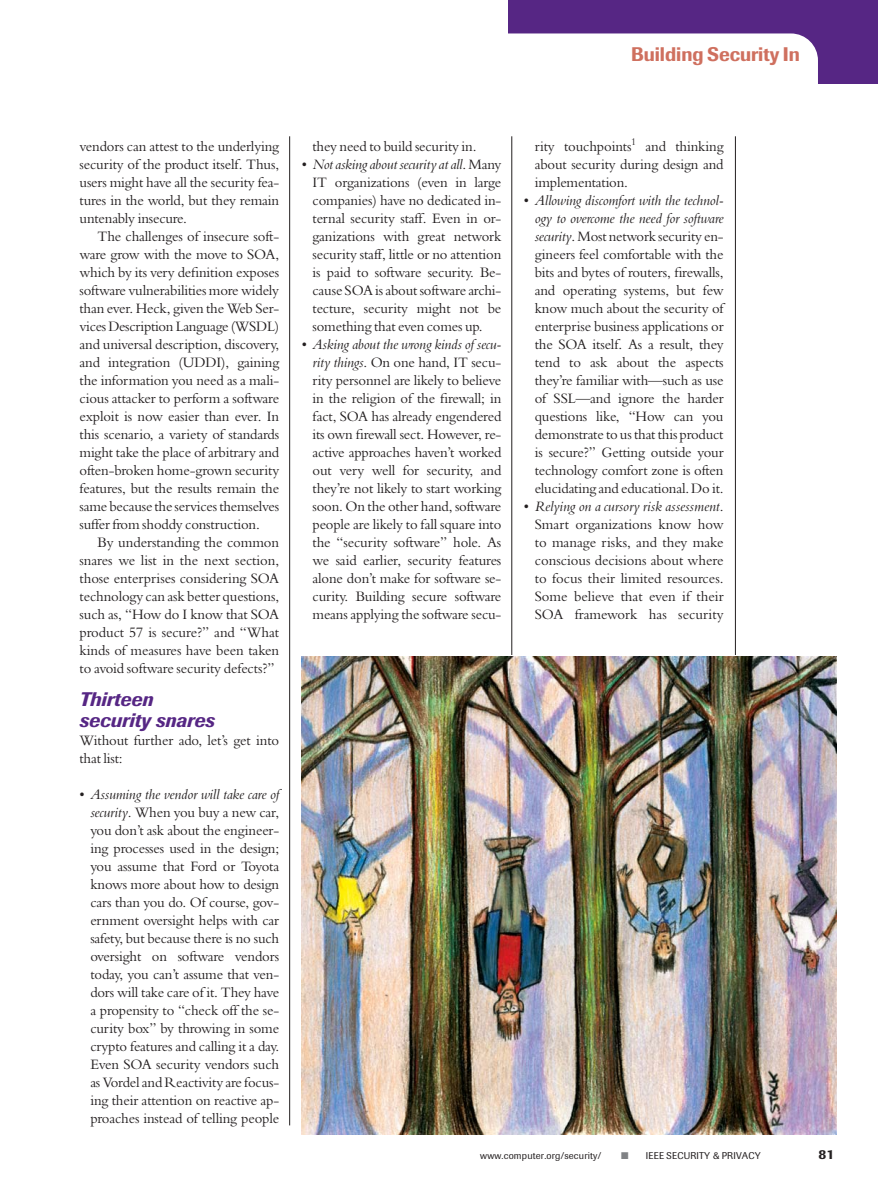
<style>
.page{position:relative;width:878px;height:1188px;background:#fff}
.page>*{position:absolute;margin:0;border:0;box-sizing:border-box;transform-origin:0 0}
.t1{font:italic 500 19.5px/21px "Imago";color:#562684}
.t2{font:500 19.5px "Imago";letter-spacing:-.005em;color:#cf705f}
.t3{font:15px/18px "Bembo";letter-spacing:-.01em;color:#231f20;text-align:justify}
.t4{font:500 13.5px "Imago";color:#231f20}
.t5{font:9.75px "Imago";letter-spacing:.02em;color:#231f20}
.s1{font-style:italic}
.s2{color:#808285}
</style>
<div class="page">
<div style="left:508px;top:0;width:370px;height:84px;background:#562684"></div>
<div style="left:465px;top:33px;width:353px;height:84px;background:#fff;border-radius:27px"></div>
<hr style="left:289px;top:136px;width:1px;height:989px;background:#231f20">
<hr style="left:511px;top:136px;width:1px;height:989px;background:#231f20">
<hr style="left:735px;top:136px;width:1px;height:989px;background:#231f20">
<img style="left:301px;top:656px;width:535px;height:478px">
<h1 class="t2" style="left:631px;top:47px;width:170px">Building Security In</h1>
<p class="t3" style="left:80px;top:139px;width:201px">vendors can attest to the underlying security of the product itself. Thus, users might have all the security fea&shy;tures in the world, but they remain untenably insecure.</p>
<p class="t3" style="left:80px;top:229px;width:201px;text-indent:18px">The challenges of insecure soft&shy;ware grow with the move to SOA, which by its very definition exposes software vulnerabilities more widely than ever. Heck, given the Web Ser&shy;vices Description Language (WSDL) and universal description, discovery, and integration (UDDI), gaining the information you need as a mali&shy;cious attacker to perform a software exploit is now easier than ever. In this scenario, a variety of standards might take the place of arbitrary and often-broken home-grown security features, but the results remain the same because the services themselves suffer from shoddy construction.</p>
<p class="t3" style="left:80px;top:535px;width:201px;text-indent:18px">By understanding the common snares we list in the next section, those enterprises considering SOA technology can ask better questions, such as, “How do I know that SOA product 57 is secure?” and “What kinds of measures have been taken to avoid software security defects?”</p>
<h1 class="t1" style="left:80px;top:691px;width:136px">Thirteen security snares</h1>
<p class="t3" style="left:80px;top:733px;width:201px">Without further ado, let’s get into that list:</p>
<p class="t3" style="left:90px;top:787px;width:190px;text-indent:-11px">• <span class="s1">Assuming the vendor will take care of security</span>. When you buy a new car, you don’t ask about the engineer&shy;ing processes used in the design; you assume that Ford or Toyota knows more about how to design cars than you do. Of course, gov&shy;ernment oversight helps with car safety, but because there is no such oversight on software vendors today, you can’t assume that ven&shy;dors will take care of it. They have a propensity to “check off the se&shy;curity box” by throwing in some crypto features and calling it a day.<br>Even SOA security vendors such as Vordel and Reactivity are focus&shy;ing their attention on reactive ap&shy;proaches instead of telling people</p>
<p class="t3" style="left:312px;top:139px;width:165px">they need to build security in.</p>
<p class="t3" style="left:312px;top:157px;width:190px;text-indent:-11px">• <span class="s1">Not asking about security at all</span>. Many IT organizations (even in large companies) have no dedicated in&shy;ternal security staff. Even in or&shy;ganizations with great network security staff, little or no attention is paid to software security. Be&shy;cause SOA is about software archi&shy;tecture, security might not be something that even comes up.</p>
<p class="t3" style="left:312px;top:337px;width:190px;text-indent:-11px">• <span class="s1">Asking about the wrong kinds of secu&shy;rity things</span>. On one hand, IT secu&shy;rity personnel are likely to believe in the religion of the firewall; in fact, SOA has already engendered its own firewall sect. However, re&shy;active approaches haven’t worked out very well for security, and they’re not likely to start working soon. On the other hand, software people are likely to fall square into the “security software” hole. As we said earlier, security features alone don’t make for software se&shy;curity. Building secure software means applying the software secu-</p>
<p class="t3" style="left:534px;top:139px;width:190px">rity touchpoints<sup>1</sup> and thinking about security during design and implementation.</p>
<p class="t3" style="left:534px;top:193px;width:190px;text-indent:-11px">• <span class="s1">Allowing discomfort with the technol&shy;ogy to overcome the need for software security</span>. Most network security en&shy;gineers feel comfortable with the bits and bytes of routers, firewalls, and operating systems, but few know much about the security of enterprise business applications or the SOA itself. As a result, they tend to ask about the aspects they’re familiar with—such as use of SSL—and ignore the harder questions like, “How can you demonstrate to us that this product is secure?” Getting outside your technology comfort zone is often elucidating and educational. Do it.</p>
<p class="t3" style="left:534px;top:499px;width:190px;text-indent:-11px">• <span class="s1">Relying on a cursory risk assessment</span>.<br>Smart organizations know how to manage risks, and they make conscious decisions about where to focus their limited resources.<br>Some believe that even if their SOA framework has security</p>
<p class="t5" style="left:480px;top:1152px;width:122px">www.computer.org/security/</p>
<p class="t5" style="left:621px;top:1152px;width:141px"><span class="s2">■</span> IEEE SECURITY &amp; PRIVACY</p>
<p class="t4" style="left:818px;top:1150px;width:18px">81</p>
</div>
